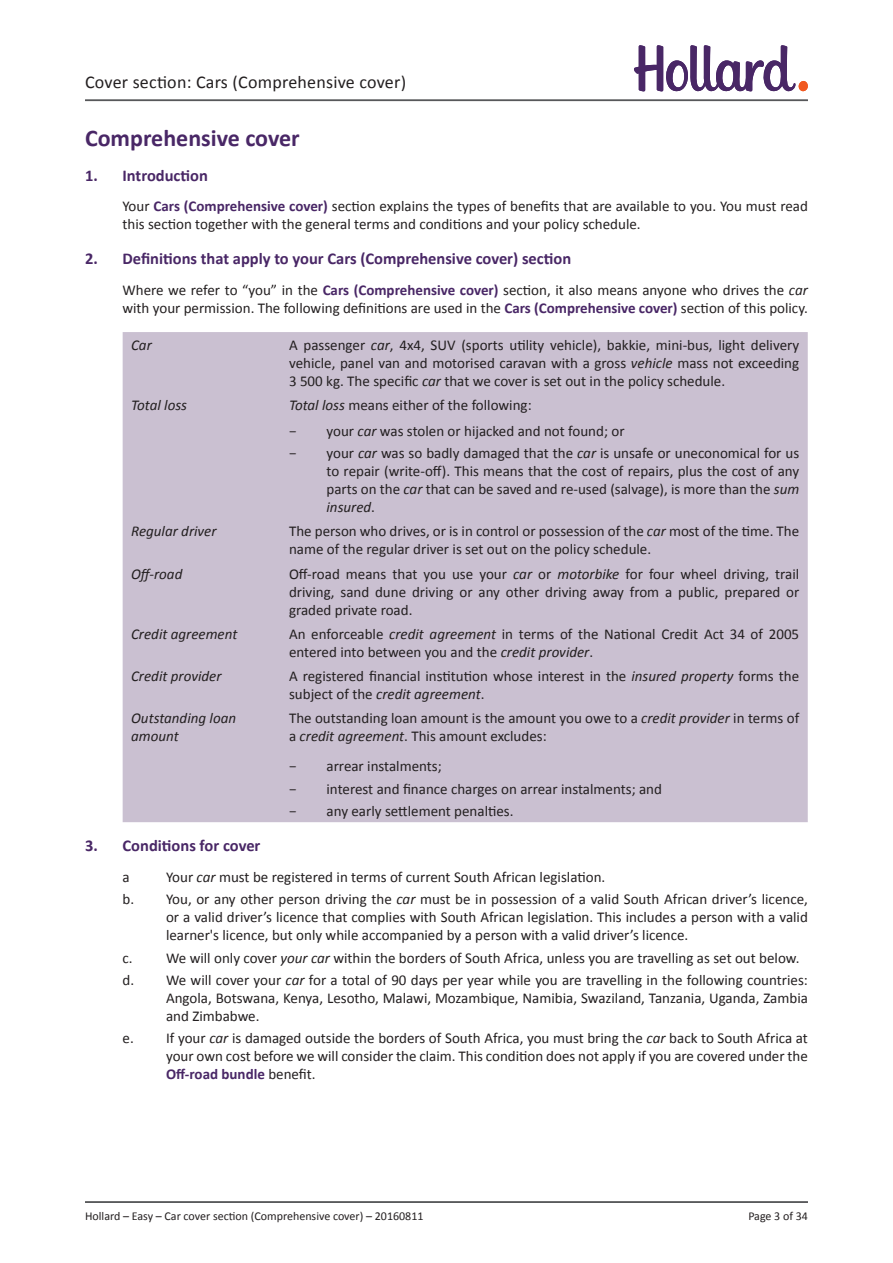
<style>
.page{position:relative;width:893px;height:1263px;background:#fff}
.page>*{position:absolute;margin:0;border:0;box-sizing:border-box;transform-origin:0 0}
.New_section_headings{font:700 24px "Calibri";color:#492766}
.t1{font:18px "Calibri";letter-spacing:.015em;color:#231f20}
.Normal_Hollard_Bolt{font:700 16.5px "Calibri";color:#492766}
.Body_Indent_2_-_Numb{font:15px/18px "Calibri";color:#231f20;text-align:justify}
.Normal_Hollard{font:15px/18px "Calibri";color:#231f20}
.Body_INDENT_1_-_spac{font:15px/18px "Calibri";color:#231f20}
.Body_Indent_2_-_numb{font:15px/18px "Calibri";color:#231f20;text-align:justify}
.Normal_Hollard-2{font:italic 15px/18px "Calibri";color:#231f20}
.Footer_right_1{font:12px "Calibri";color:#231f20}
.s1{font-weight:700;color:#492766}
.s2{font-style:italic}
</style>
<div class="page">
<svg style="left:634px;top:45px;width:174px;height:47px"></svg>
<hr style="left:85px;top:1201px;width:723px;height:2px;background:#57585a">
<hr style="left:85px;top:100px;width:723px;height:1px;background:#57585a">
<div style="left:123px;top:332px;width:685px;height:490px;background:#cac0d1"></div>
<p class="t1" style="left:85px;top:70px;width:323px">Cover section: Cars (Comprehensive cover)</p>
<p class="New_section_headings" style="left:85px;top:123px;width:216px">Comprehensive cover</p>
<p class="Normal_Hollard_Bolt" style="left:85px;top:165px;width:124px">1. Introduction</p>
<p class="Body_INDENT_1_-_spac" style="left:122px;top:197px;width:687px">Your <span class="s1">Cars (Comprehensive cover)</span> section explains the types of benefits that are available to you. You must read this section together with the general terms and conditions and your policy schedule.</p>
<p class="Normal_Hollard_Bolt" style="left:85px;top:249px;width:488px">2. Definitions that apply to your Cars (Comprehensive cover) section</p>
<p class="Body_INDENT_1_-_spac" style="left:122px;top:280px;width:687px">Where we refer to “you” in the <span class="s1">Cars (Comprehensive cover)</span> section, it also means anyone who drives the <span class="s2">car </span>with your permission. The following definitions are used in the <span class="s1">Cars (Comprehensive cover)</span> section of this policy.</p>
<p class="Normal_Hollard-2" style="left:131px;top:335px;width:22px">Car</p>
<p class="Normal_Hollard" style="left:289px;top:335px;width:512px;text-align:justify">A passenger <span class="s2">car</span>, 4x4, SUV (sports utility vehicle), bakkie, mini-bus, light delivery vehicle, panel van and motorised caravan with a gross <span class="s2">vehicle</span> mass not exceeding 3 500 kg. The specific <span class="s2">car</span> that we cover is set out in the policy schedule.</p>
<p class="Normal_Hollard-2" style="left:131px;top:395px;width:57px">Total loss</p>
<p class="Normal_Hollard" style="left:289px;top:395px;width:244px"><span class="s2">Total loss</span> means either of the following:</p>
<p class="Body_Indent_2_-_Numb" style="left:289px;top:421px;width:9px">−</p>
<p class="Body_Indent_2_-_Numb" style="left:327px;top:421px;width:300px">your <span class="s2">car</span> was stolen or hijacked and not found; or</p>
<p class="Body_Indent_2_-_Numb" style="left:289px;top:444px;width:9px">−</p>
<p class="Body_Indent_2_-_Numb" style="left:327px;top:444px;width:474px">your <span class="s2">car</span> was so badly damaged that the <span class="s2">car</span> is unsafe or uneconomical for us to repair (write-off). This means that the cost of repairs, plus the cost of any parts on the <span class="s2">car</span> that can be saved and re-used (salvage), is more than the <span class="s2">sum insured</span>.</p>
<p class="Normal_Hollard-2" style="left:131px;top:522px;width:87px">Regular driver</p>
<p class="Normal_Hollard" style="left:289px;top:522px;width:512px">The person who drives, or is in control or possession of the <span class="s2">car</span> most of the time. The name of the regular driver is set out on the policy schedule.</p>
<p class="Normal_Hollard-2" style="left:131px;top:564px;width:53px">Off-road</p>
<p class="Normal_Hollard" style="left:289px;top:564px;width:512px;text-align:justify">Off-road means that you use your <span class="s2">car</span> or <span class="s2">motorbike</span> for four wheel driving, trail driving, sand dune driving or any other driving away from a public, prepared or graded private road.</p>
<p class="Normal_Hollard-2" style="left:131px;top:624px;width:108px">Credit agreement</p>
<p class="Normal_Hollard" style="left:289px;top:624px;width:512px">An enforceable <span class="s2">credit agreement</span> in terms of the National Credit Act 34 of 2005 entered into between you and the <span class="s2">credit provider</span>.</p>
<p class="Normal_Hollard-2" style="left:131px;top:666px;width:92px">Credit provider</p>
<p class="Normal_Hollard" style="left:289px;top:666px;width:512px">A registered financial institution whose interest in the <span class="s2">insured property</span> forms the subject of the <span class="s2">credit agreement</span>.</p>
<p class="Normal_Hollard-2" style="left:131px;top:708px;width:106px">Outstanding loan amount</p>
<p class="Normal_Hollard" style="left:289px;top:708px;width:512px">The outstanding loan amount is the amount you owe to a <span class="s2">credit provider</span> in terms of a <span class="s2">credit agreement</span>. This amount excludes:</p>
<p class="Body_Indent_2_-_Numb" style="left:289px;top:757px;width:9px">−</p>
<p class="Body_Indent_2_-_Numb" style="left:327px;top:757px;width:117px">arrear instalments;</p>
<p class="Body_Indent_2_-_Numb" style="left:289px;top:779px;width:9px">−</p>
<p class="Body_Indent_2_-_Numb" style="left:327px;top:779px;width:337px">interest and finance charges on arrear instalments; and</p>
<p class="Body_Indent_2_-_Numb" style="left:289px;top:801px;width:9px">−</p>
<p class="Body_Indent_2_-_Numb" style="left:327px;top:801px;width:189px">any early settlement penalties.</p>
<p class="Normal_Hollard_Bolt" style="left:85px;top:836px;width:177px">3. Conditions for cover</p>
<p class="Body_Indent_2_-_Numb" style="left:123px;top:867px;width:9px">a</p>
<p class="Body_Indent_2_-_Numb" style="left:166px;top:867px;width:441px">Your <span class="s2">car</span> must be registered in terms of current South African legislation.</p>
<p class="Body_Indent_2_-_Numb" style="left:166px;top:890px;width:643px;text-indent:-44px">b. You, or any other person driving the <span class="s2">car</span> must be in possession of a valid South African driver’s licence, or a valid driver’s licence that complies with South African legislation. This includes a person with a valid learner's licence, but only while accompanied by a person with a valid driver’s licence.</p>
<p class="Body_Indent_2_-_Numb" style="left:123px;top:948px;width:678px">c. We will only cover <span class="s2">your car</span> within the borders of South Africa, unless you are travelling as set out below.</p>
<p class="Body_Indent_2_-_Numb" style="left:166px;top:970px;width:643px;text-indent:-44px">d. We will cover your <span class="s2">car</span> for a total of 90 days per year while you are travelling in the following countries:<br>Angola, Botswana, Kenya, Lesotho, Malawi, Mozambique, Namibia, Swaziland, Tanzania, Uganda, Zambia and Zimbabwe.</p>
<p class="Body_Indent_2_-_numb" style="left:166px;top:1028px;width:643px;text-indent:-44px">e. If your <span class="s2">car</span> is damaged outside the borders of South Africa, you must bring the <span class="s2">car</span> back to South Africa at your own cost before we will consider the claim. This condition does not apply if you are covered under the <span class="s1">Off-road bundle</span> benefit.</p>
<p class="Footer_right_1" style="left:85px;top:1209px;width:340px">Hollard – Easy – Car cover section (Comprehensive cover) – 20160811</p>
<p class="Footer_right_1" style="left:748px;top:1208px;width:61px">Page 3 of 34</p>
</div>
